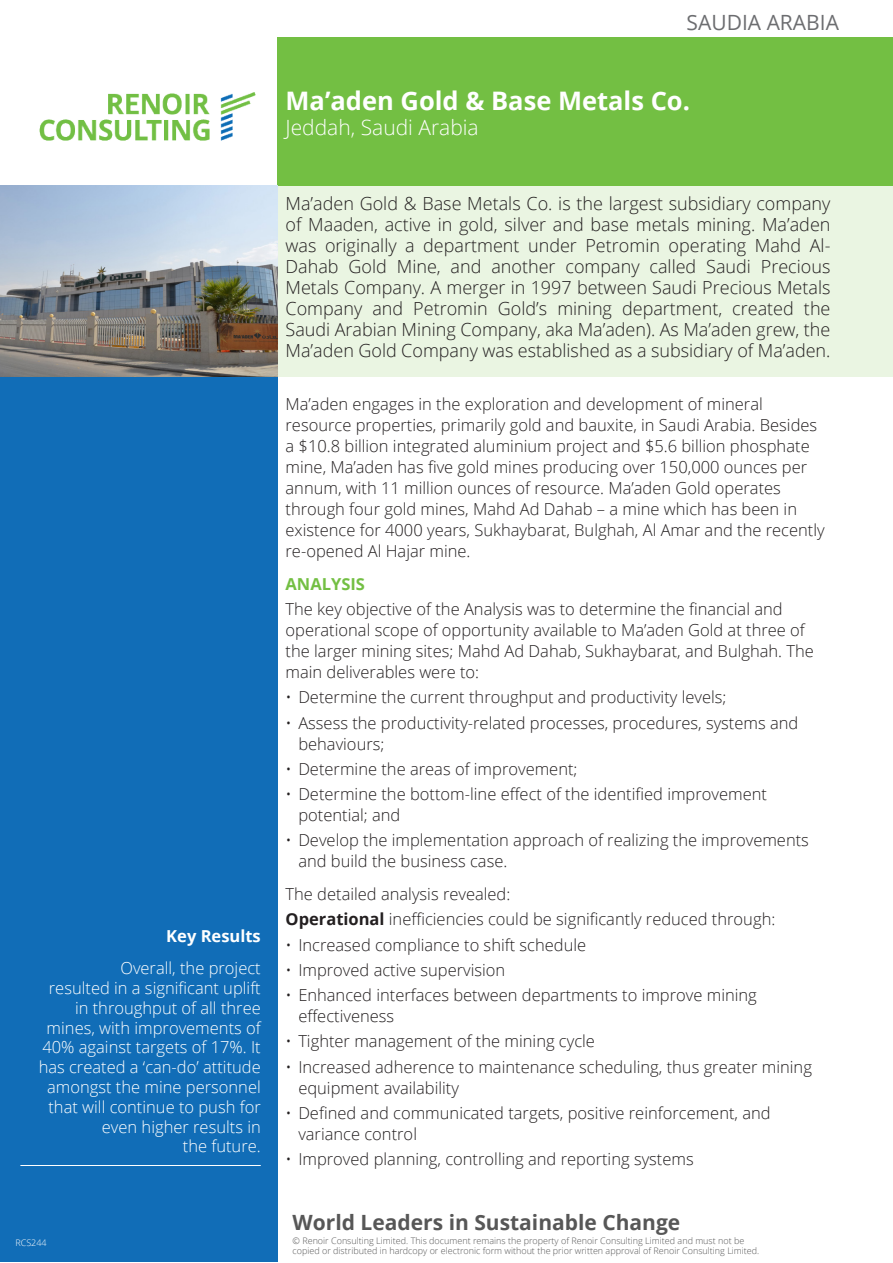
<style>
.page{position:relative;width:893px;height:1263px;background:#fff}
.page>*{position:absolute;margin:0;border:0;box-sizing:border-box;transform-origin:0 0}
.Main_Title{font:700 25.5px "Open Sans";color:#fff}
.t1{font:700 21px "Open Sans";color:#575757}
.Tagline{font:300 21px "Open Sans";color:#fff}
.t2{font:21px "Open Sans";color:#6c6d70}
.Main_Para{font:300 18px/21px "Open Sans";color:#231f20;text-align:justify}
.General_Para{font:300 16.5px/21px "Open Sans";color:#231f20}
.Key_Results_underlin{font:300 16.5px/19.8px "Open Sans";color:#fff;text-align:right}
.Key_Results{font:700 16.5px "Open Sans";color:#fff}
.Section_Titles{font:700 16.5px "Open Sans";color:#73bf43}
.t3{font:300 9px/10.5px "Open Sans";color:#575757}
.t4{font:300 9px "Open Sans";color:#fff}
.s1{font-weight:700}
</style>
<div class="page">
<div style="left:0;top:376px;width:277px;height:886px;background:#116db7"></div>
<div style="left:277px;top:37px;width:615px;height:149px;background:#73bf43"></div>
<img style="left:39px;top:93px;width:216px;height:47px">
<div style="left:277px;top:186px;width:615px;height:190px;background:#eaf5e2"></div>
<hr style="left:20px;top:1165px;width:241px;height:1px;background:#fff">
<img style="left:0;top:186px;width:277px;height:190px">
<p class="t2" style="left:687px;top:8px;width:154px">SAUDIA ARABIA</p>
<p class="Main_Title" style="left:286px;top:83px;width:406px">Ma’aden Gold &amp; Base Metals Co.</p>
<p class="Tagline" style="left:286px;top:113px;width:195px">Jeddah, Saudi Arabia</p>
<p class="Key_Results" style="left:166px;top:924px;width:96px">Key Results</p>
<p class="Key_Results_underlin" style="left:39px;top:958px;width:224px">Overall, the project<br>resulted in a significant uplift in throughput of all three mines, with improvements of<br>40% against targets of 17%. It has created a ‘can-do’ attitude amongst the mine personnel that will continue to push for even higher results in<br>the future.</p>
<p class="t4" style="left:15px;top:1237px;width:33px">RCS244</p>
<p class="Main_Para" style="left:286px;top:193px;width:546px">Ma’aden Gold &amp; Base Metals Co. is the largest subsidiary company of Maaden, active in gold, silver and base metals mining. Ma’aden was originally a department under Petromin operating Mahd Al-Dahab Gold Mine, and another company called Saudi Precious Metals Company. A merger in 1997 between Saudi Precious Metals Company and Petromin Gold’s mining department, created the Saudi Arabian Mining Company, aka Ma’aden). As Ma’aden grew, the Ma’aden Gold Company was established as a subsidiary of Ma’aden.</p>
<p class="General_Para" style="left:286px;top:393px;width:541px">Ma’aden engages in the exploration and development of mineral resource properties, primarily gold and bauxite, in Saudi Arabia. Besides a $10.8 billion integrated aluminium project and $5.6 billion phosphate mine, Ma’aden has five gold mines producing over 150,000 ounces per annum, with 11 million ounces of resource. Ma’aden Gold operates through four gold mines, Mahd Ad Dahab – a mine which has been in existence for 4000 years, Sukhaybarat, Bulghah, Al Amar and the recently re-opened Al Hajar mine.</p>
<p class="Section_Titles" style="left:286px;top:572px;width:81px">ANALYSIS</p>
<p class="General_Para" style="left:286px;top:598px;width:530px">The key objective of the Analysis was to determine the financial and operational scope of opportunity available to Ma’aden Gold at three of the larger mining sites; Mahd Ad Dahab, Sukhaybarat, and Bulghah. The main deliverables were to:</p>
<p class="General_Para" style="left:286px;top:686px;width:442px">• Determine the current throughput and productivity levels;</p>
<p class="General_Para" style="left:298px;top:712px;width:502px;text-indent:-13px">• Assess the productivity-related processes, procedures, systems and behaviours;</p>
<p class="General_Para" style="left:286px;top:758px;width:293px">• Determine the areas of improvement;</p>
<p class="General_Para" style="left:298px;top:783px;width:470px;text-indent:-13px">• Determine the bottom-line effect of the identified improvement potential; and</p>
<p class="General_Para" style="left:298px;top:829px;width:512px;text-indent:-13px">• Develop the implementation approach of realizing the improvements and build the business case.</p>
<p class="General_Para" style="left:286px;top:883px;width:226px">The detailed analysis revealed:</p>
<p class="General_Para" style="left:286px;top:908px;width:491px"><span class="s1">Operational</span> inefficiencies could be significantly reduced through:</p>
<p class="General_Para" style="left:286px;top:934px;width:302px">• Increased compliance to shift schedule</p>
<p class="General_Para" style="left:286px;top:959px;width:221px">• Improved active supervision</p>
<p class="General_Para" style="left:298px;top:984px;width:460px;text-indent:-13px">• Enhanced interfaces between departments to improve mining effectiveness</p>
<p class="General_Para" style="left:286px;top:1030px;width:311px">• Tighter management of the mining cycle</p>
<p class="General_Para" style="left:298px;top:1056px;width:515px;text-indent:-13px">• Increased adherence to maintenance scheduling, thus greater mining equipment availability</p>
<p class="General_Para" style="left:298px;top:1102px;width:474px;text-indent:-13px">• Defined and communicated targets, positive reinforcement, and variance control</p>
<p class="General_Para" style="left:286px;top:1148px;width:410px">• Improved planning, controlling and reporting systems</p>
<p class="t1" style="left:293px;top:1208px;width:389px">World Leaders in Sustainable Change</p>
<p class="t3" style="left:293px;top:1235px;width:468px">© Renoir Consulting Limited. This document remains the property of Renoir Consulting Limited and must not be copied or distributed in hardcopy or electronic form without the prior written approval of Renoir Consulting Limited.</p>
</div>
